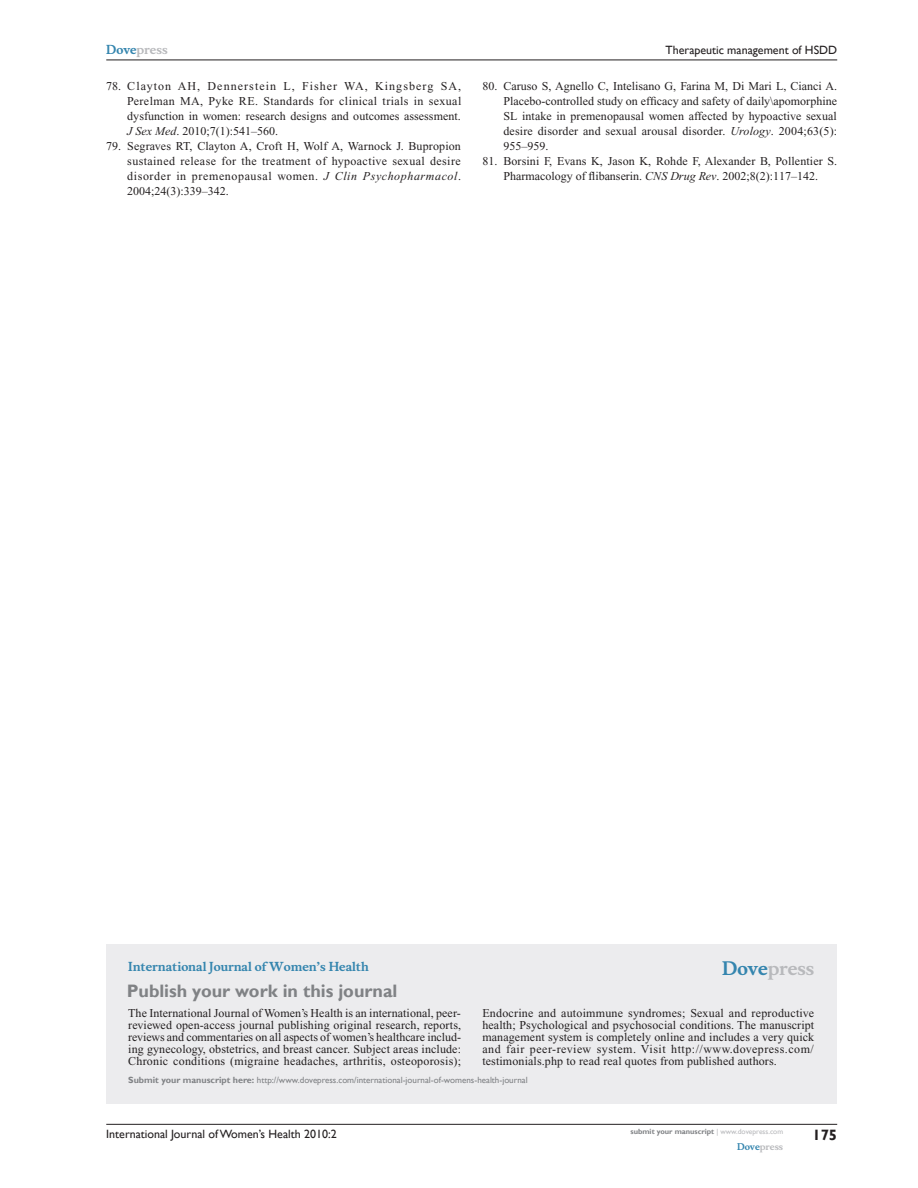
<style>
.page{position:relative;width:918px;height:1188px;background:#fff}
.page>*{position:absolute;margin:0;border:0;box-sizing:border-box;transform-origin:0 0}
.t1{font:700 18px "Gill Sans";color:#808285}
.t2{font:700 18px "Musee";color:#b8b9bc}
.t3{font:700 15px "Gill Sans";color:#231f20}
.t4{font:12px/15px "Times New Roman";letter-spacing:.01em;color:#231f20;text-align:justify}
.t5{font:12px "Gill Sans";color:#231f20}
.t6{font:700 12px "Musee";color:#3485ae}
.t7{font:700 12px "Musee";color:#b8b9bc}
.t8{font:9px "Gill Sans";color:#808285}
.t9{font:700 9px "Musee";color:#b8b9bc}
.t10{font:700 7.5px "Gill Sans";color:#808285}
.s1{color:#3485ae}
.s2{font-style:italic}
.s3{font-weight:700}
.s4{font-weight:400;color:#b8b9bc}
</style>
<div class="page">
<div style="left:106px;top:944px;width:731px;height:159px;background:#ececee"></div>
<hr style="left:106px;top:1124px;width:731px;height:1px;background:#231f20">
<hr style="left:106px;top:60px;width:731px;height:1px;background:#231f20">
<p class="t7" style="left:106px;top:43px;width:63px"><span class="s1">Dove</span>press</p>
<p class="t4" style="left:127px;top:79px;width:336px;text-indent:-21px">78. Clayton AH, Dennerstein L, Fisher WA, Kingsberg SA, Perelman MA, Pyke RE. Standards for clinical trials in sexual dysfunction in women: research designs and outcomes assessment.<br><span class="s2">J Sex Med</span>. 2010;7(1):541–560.</p>
<p class="t4" style="left:127px;top:139px;width:335px;text-indent:-21px">79. Segraves RT, Clayton A, Croft H, Wolf A, Warnock J. Bupropion sustained release for the treatment of hypoactive sexual desire disorder in premenopausal women. <span class="s2">J Clin Psychopharmacol</span>.<br>2004;24(3):339–342.</p>
<p class="t5" style="left:666px;top:43px;width:173px">Therapeutic management of HSDD</p>
<p class="t4" style="left:503px;top:79px;width:335px;text-indent:-21px">80. Caruso S, Agnello C, Intelisano G, Farina M, Di Mari L, Cianci A.<br>Placebo-controlled study on efficacy and safety of daily\apomorphine SL intake in premenopausal women affected by hypoactive sexual desire disorder and sexual arousal disorder. <span class="s2">Urology</span>. 2004;63(5):<br>955–959.</p>
<p class="t4" style="left:482px;top:154px;width:356px;text-align:center">81. Borsini F, Evans K, Jason K, Rohde F, Alexander B, Pollentier S.<br>Pharmacology of flibanserin. <span class="s2">CNS Drug Rev</span>. 2002;8(2):117–142.</p>
<p class="t6" style="left:128px;top:959px;width:242px">International Journal of Women’s Health</p>
<h1 class="t1" style="left:127px;top:980px;width:272px">Publish your work in this journal</h1>
<h1 class="t2" style="left:722px;top:958px;width:94px"><span class="s1">Dove</span>press</h1>
<p class="t4" style="left:128px;top:1007px;width:334px;line-height:12px">The International Journal of Women’s Health is an international, peer&shy;reviewed open-access journal publishing original research, reports, reviews and commentaries on all aspects of women’s healthcare includ&shy;ing gynecology, obstetrics, and breast cancer. Subject areas include:<br>Chronic conditions (migraine headaches, arthritis, osteoporosis);</p>
<p class="t4" style="left:482px;top:1007px;width:333px;line-height:12px">Endocrine and autoimmune syndromes; Sexual and reproductive health; Psychological and psychosocial conditions. The manuscript management system is completely online and includes a very quick and fair peer-review system. Visit http://www.dovepress.com/ testimonials.php to read real quotes from published authors.</p>
<p class="t8" style="left:128px;top:1075px;width:401px"><span class="s3">Submit your manuscript here:</span> http://www.dovepress.com/international-journal-of-womens-health-journal</p>
<p class="t5" style="left:106px;top:1127px;width:232px">International Journal of Women’s Health 2010:2</p>
<p class="t10" style="left:631px;top:1127px;width:154px">submit your manuscript <span class="s4">| www.dovepress.com</span></p>
<p class="t9" style="left:737px;top:1141px;width:48px"><span class="s1">Dove</span>press</p>
<p class="t3" style="left:812px;top:1126px;width:26px">175</p>
</div>
